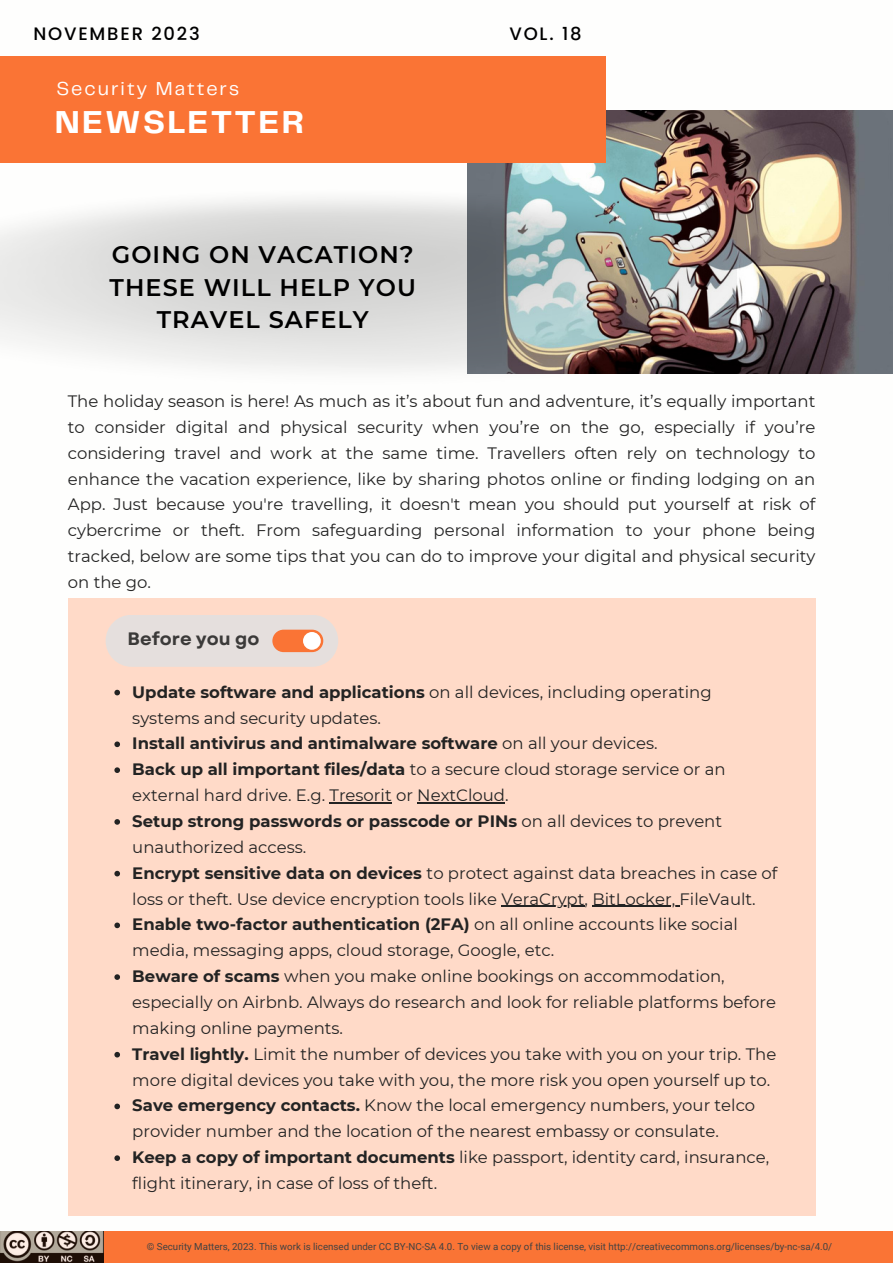
<style>
.page{position:relative;width:893px;height:1264px;background:#fff}
.page>*{position:absolute;margin:0;border:0;box-sizing:border-box;transform-origin:0 0}
.t1{font:700 33px "Telegraf";letter-spacing:.07em;color:#fff}
.t2{font:600 24px/32.5px "Montserrat";letter-spacing:.045em;color:#000;text-align:center}
.t3{font:19.5px "Telegraf";letter-spacing:.1em;color:#fff}
.t4{font:500 18px "Poppins";letter-spacing:.1em;color:#000}
.t5{font:700 18px "Garet";color:#3b3a39}
.t6{font:16.5px/25.8px "Montserrat";color:#232323}
.t7{font:700 16.5px "Montserrat";color:#232323}
.t8{font:9.75px "Roboto";color:#424242}
.s1{font-weight:700}
.s2{font-weight:400}
</style>
<div class="page">
<div style="left:0;top:1230px;width:892px;height:32px;background:#fa7435"></div>
<img style="left:0;top:1230px;width:103px;height:32px">
<img style="left:467px;top:110px;width:425px;height:263px">
<div style="left:0;top:56px;width:606px;height:107px;background:#fa7435"></div>
<img style="left:0;top:187px;width:736px;height:187px">
<div style="left:68px;top:598px;width:747px;height:618px;background:#ffdac8"></div>
<div style="left:106px;top:615px;width:232px;height:51px;background:#e1e1e1;border-radius:26px"></div>
<div style="left:273px;top:629px;width:50px;height:23px;background:#fa7435;border-radius:11px"></div>
<div style="left:303px;top:632px;width:18px;height:17px;background:#fff;border-radius:50%"></div>
<svg style="left:114px;top:689px;width:6px;height:6px"></svg>
<svg style="left:114px;top:741px;width:6px;height:6px"></svg>
<svg style="left:114px;top:767px;width:6px;height:6px"></svg>
<hr style="left:329px;top:802px;width:62px;height:1px;background:#232323">
<hr style="left:417px;top:802px;width:88px;height:1px;background:#232323">
<svg style="left:114px;top:819px;width:6px;height:5px"></svg>
<svg style="left:114px;top:870px;width:6px;height:6px"></svg>
<hr style="left:501px;top:905px;width:83px;height:1px;background:#232323">
<hr style="left:592px;top:905px;width:87px;height:1px;background:#232323">
<svg style="left:114px;top:922px;width:6px;height:6px"></svg>
<svg style="left:114px;top:974px;width:6px;height:5px"></svg>
<svg style="left:114px;top:1051px;width:6px;height:6px"></svg>
<svg style="left:114px;top:1103px;width:6px;height:6px"></svg>
<svg style="left:114px;top:1155px;width:6px;height:5px"></svg>
<p class="t4" style="left:33px;top:21px;width:168px">NOVEMBER 2023</p>
<p class="t4" style="left:509px;top:21px;width:74px">VOL. 18</p>
<p class="t3" style="left:56px;top:80px;width:184px">Security Matters</p>
<p class="t1" style="left:55px;top:107px;width:251px">NEWSLETTER</p>
<p class="t2" style="left:109px;top:238px;width:308px">GOING ON VACATION?<br>THESE WILL HELP YOU<br>TRAVEL SAFELY</p>
<p class="t6" style="left:68px;top:388px;width:749px;text-align:justify">The holiday season is here! As much as it’s about fun and adventure, it’s equally important to consider digital and physical security when you’re on the go, especially if you’re considering travel and work at the same time. Travellers often rely on technology to enhance the vacation experience, like by sharing photos online or finding lodging on an App. Just because you're travelling, it doesn't mean you should put yourself at risk of cybercrime or theft. From safeguarding personal information to your phone being tracked, below are some tips that you can do to improve your digital and physical security on the go.</p>
<p class="t5" style="left:128px;top:625px;width:133px">Before you go</p>
<p class="t6" style="left:132px;top:678px;width:581px"><span class="s1">Update software and applications</span> on all devices, including operating systems and security updates.</p>
<p class="t7" style="left:132px;top:733px;width:526px">Install antivirus and antimalware software <span class="s2">on all your devices.</span></p>
<p class="t6" style="left:132px;top:756px;width:595px"><span class="s1">Back up all important files/data</span> to a secure cloud storage service or an external hard drive. E.g. Tresorit or NextCloud.</p>
<p class="t6" style="left:132px;top:808px;width:591px"><span class="s1">Setup strong passwords or passcode or PINs</span> on all devices to prevent unauthorized access.</p>
<p class="t6" style="left:132px;top:859px;width:646px"><span class="s1">Encrypt sensitive data on devices</span> to protect against data breaches in case of loss or theft. Use device encryption tools like VeraCrypt, BitLocker, FileVault.</p>
<p class="t6" style="left:132px;top:911px;width:607px"><span class="s1">Enable two-factor authentication (2FA)</span> on all online accounts like social media, messaging apps, cloud storage, Google, etc.</p>
<p class="t6" style="left:132px;top:963px;width:645px"><span class="s1">Beware of scams</span> when you make online bookings on accommodation, especially on Airbnb. Always do research and look for reliable platforms before making online payments.</p>
<p class="t6" style="left:132px;top:1040px;width:645px"><span class="s1">Travel lightly.</span> Limit the number of devices you take with you on your trip. The more digital devices you take with you, the more risk you open yourself up to.</p>
<p class="t6" style="left:132px;top:1092px;width:624px"><span class="s1">Save emergency contacts.</span> Know the local emergency numbers, your telco provider number and the location of the nearest embassy or consulate.</p>
<p class="t6" style="left:132px;top:1144px;width:638px"><span class="s1">Keep a copy of important documents</span> like passport, identity card, insurance, flight itinerary, in case of loss of theft.</p>
<p class="t8" style="left:147px;top:1240px;width:686px">© Security Matters, 2023. This work is licensed under CC BY-NC-SA 4.0. To view a copy of this license, visit http://creativecommons.org/licenses/by-nc-sa/4.0/</p>
</div>
